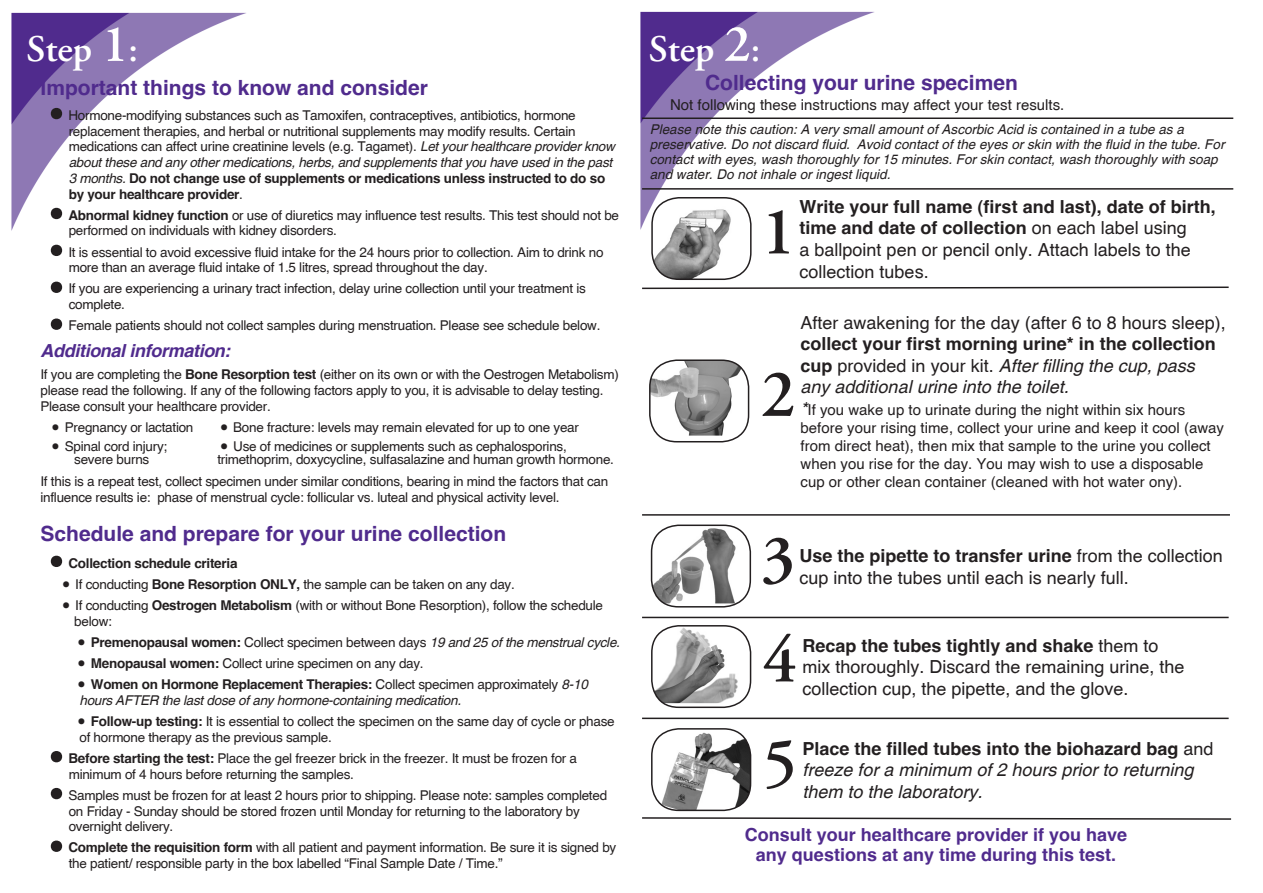
<style>
.page{position:relative;width:1263px;height:893px;background:#fff}
.page>*{position:absolute;margin:0;border:0;box-sizing:border-box;transform-origin:0 0}
.t1{font:600 67.5px "Adobe Garamond";color:#231f20}
.t2{font:600 37.5px "Adobe Garamond";color:#fff}
.t3{font:700 21px "Helvetica";color:#502b8d}
.t4{font:18px/21.6px "Helvetica";color:#231f20}
.t5{font:italic 18px/21.6px "Helvetica";color:#231f20}
.t6{font:700 18px "Helvetica";color:#502b8d}
.t7{font:italic 700 18px "Helvetica";letter-spacing:-.02em;color:#502b8d}
.t8{font:15px/18px "Helvetica";color:#231f20}
.body_copy_indented{font:13.5px/15.8px "Helvetica";letter-spacing:-.02em;color:#231f20}
.body_copy_indented-2{font:italic 13.5px/15px "Helvetica";color:#231f20}
.body_copy_indented-3{font:italic 13.5px/15.8px "Helvetica";letter-spacing:-.02em;color:#231f20}
.body_copy_indented-4{font:700 13.5px "Helvetica";letter-spacing:-.02em;color:#231f20}
.s1{font-size:52.5px}
.s2{font-style:italic}
.s3{font-weight:700}
.s4{font-size:27px}
.s5{font-weight:400;font-size:52.5px}
.s6{font-style:normal;font-size:27px}
.s7{font-weight:700;font-style:normal}
.s8{font-style:normal}
.s9{font-style:italic;font-size:18px}
</style>
<div class="page">
<img style="left:640px;top:11px;width:265px;height:240px">
<img style="left:11px;top:12px;width:235px;height:219px">
<svg style="left:642px;top:286px;width:587px;height:4px"></svg>
<hr style="left:642px;top:188px;width:591px;height:2px;background:#231f20">
<hr style="left:642px;top:118px;width:591px;height:1px;background:#231f20">
<hr style="left:642px;top:514px;width:588px;height:2px;background:#231f20">
<hr style="left:642px;top:617px;width:586px;height:1px;background:#231f20">
<hr style="left:642px;top:718px;width:586px;height:1px;background:#231f20">
<svg style="left:642px;top:817px;width:590px;height:3px"></svg>
<div style="left:652px;top:198px;width:99px;height:81px;background:#fff;border-radius:27px"></div>
<img style="left:652px;top:205px;width:84px;height:74px">
<div style="left:651px;top:197px;width:100px;height:83px;border:2px solid #231f20;border-radius:27px"></div>
<img style="left:651px;top:525px;width:86px;height:78px">
<div style="left:651px;top:525px;width:100px;height:83px;border:2px solid #231f20;border-radius:27px"></div>
<img style="left:654px;top:627px;width:87px;height:76px">
<div style="left:651px;top:625px;width:100px;height:83px;border:2px solid #231f20;border-radius:27px"></div>
<img style="left:656px;top:729px;width:94px;height:81px">
<div style="left:651px;top:728px;width:100px;height:83px;border:2px solid #231f20;border-radius:27px"></div>
<img style="left:650px;top:360px;width:94px;height:76px">
<div style="left:649px;top:359px;width:100px;height:83px;border:2px solid #231f20;border-radius:27px"></div>
<p class="t2" style="left:27px;top:28px;width:113px">Step <span class="s1">1</span>:</p>
<p class="t2" style="left:649px;top:28px;width:113px">Step <span class="s1">2</span>:</p>
<p class="t3" style="left:705px;top:69px;width:314px">Collecting your urine specimen</p>
<p class="t8" style="left:670px;top:95px;width:396px">Not following these instructions may affect your test results.</p>
<p class="t3" style="left:40px;top:74px;width:389px">Important things to know and consider</p>
<p class="body_copy_indented" style="left:69px;top:107px;width:548px;text-indent:-25px"><span class="s1">•</span> Hormone-modifying substances such as Tamoxifen, contraceptives, antibiotics, hormone replacement therapies, and herbal or nutritional supplements may modify results. Certain medications can affect urine creatinine levels (e.g. Tagamet). <span class="s2">Let your healthcare provider know about these and any other medications, herbs, and supplements that you have used in the past 3 months.</span> <span class="s3">Do not change use of supplements or medications unless instructed to do so by your healthcare provider</span>.</p>
<p class="body_copy_indented" style="left:69px;top:207px;width:552px;text-indent:-25px"><span class="s1">•</span> <span class="s3">Abnormal kidney function</span> or use of diuretics may influence test results. This test should not be performed on individuals with kidney disorders.</p>
<p class="body_copy_indented" style="left:69px;top:244px;width:536px;text-indent:-25px"><span class="s1">•</span> It is essential to avoid excessive fluid intake for the 24 hours prior to collection. Aim to drink no more than an average fluid intake of 1.5 litres, spread throughout the day.</p>
<p class="body_copy_indented" style="left:69px;top:281px;width:519px;text-indent:-25px"><span class="s1">•</span> If you are experiencing a urinary tract infection, delay urine collection until your treatment is complete.</p>
<p class="body_copy_indented" style="left:43px;top:317px;width:559px"><span class="s1">•</span> Female patients should not collect samples during menstruation. Please see schedule below.</p>
<p class="t7" style="left:40px;top:340px;width:192px">Additional information:</p>
<p class="body_copy_indented" style="left:40px;top:366px;width:580px;line-height:16.2px">If you are completing the <span class="s3">Bone Resorption test</span> (either on its own or with the Oestrogen Metabolism) please read the following. If any of the following factors apply to you, it is advisable to delay testing.<br>Please consult your healthcare provider.</p>
<p class="body_copy_indented" style="left:49px;top:419px;width:531px"><span class="s4">•</span> Pregnancy or lactation <span class="s4">•</span> Bone fracture: levels may remain elevated for up to one year</p>
<p class="body_copy_indented" style="left:49px;top:438px;width:120px"><span class="s4">•</span> Spinal cord injury;</p>
<p class="body_copy_indented" style="left:217px;top:438px;width:351px"><span class="s4">•</span> Use of medicines or supplements such as cephalosporins,</p>
<p class="body_copy_indented" style="left:74px;top:452px;width:77px">severe burns</p>
<p class="body_copy_indented" style="left:217px;top:452px;width:398px">trimethoprim, doxycycline, sulfasalazine and human growth hormone.</p>
<p class="body_copy_indented" style="left:40px;top:473px;width:569px;line-height:16.2px">If this is a repeat test, collect specimen under similar conditions, bearing in mind the factors that can influence results ie: phase of menstrual cycle: follicular vs. luteal and physical activity level.</p>
<p class="t3" style="left:40px;top:520px;width:467px">Schedule and prepare for your urine collection</p>
<p class="body_copy_indented-4" style="left:43px;top:554px;width:196px"><span class="s5">•</span> Collection schedule criteria</p>
<p class="body_copy_indented" style="left:59px;top:576px;width:457px"><span class="s4">•</span> If conducting <span class="s3">Bone Resorption ONLY,</span> the sample can be taken on any day.</p>
<p class="body_copy_indented" style="left:74px;top:597px;width:530px;text-indent:-15px"><span class="s4">•</span> If conducting <span class="s3">Oestrogen Metabolism</span> (with or without Bone Resorption), follow the schedule below:</p>
<p class="body_copy_indented-3" style="left:75px;top:634px;width:546px"><span class="s6">•</span> <span class="s7">Premenopausal women:</span> <span class="s8">Collect specimen between days</span> 19 and 25 of the menstrual cycle.</p>
<p class="body_copy_indented" style="left:75px;top:655px;width:350px"><span class="s4">•</span> <span class="s3">Menopausal women:</span> Collect urine specimen on any day.</p>
<p class="body_copy_indented-3" style="left:79px;top:676px;width:510px;text-indent:-4px"><span class="s6">•</span> <span class="s7">Women on Hormone Replacement Therapies:</span> <span class="s8">Collect specimen approximately</span> 8-10 hours AFTER the last dose of any hormone-containing medication.</p>
<p class="body_copy_indented" style="left:79px;top:713px;width:537px;text-indent:-4px"><span class="s4">•</span> <span class="s3">Follow-up testing:</span> It is essential to collect the specimen on the same day of cycle or phase of hormone therapy as the previous sample.</p>
<p class="body_copy_indented" style="left:69px;top:750px;width:510px;text-indent:-25px"><span class="s1">•</span> <span class="s3">Before starting the test:</span> Place the gel freezer brick in the freezer. It must be frozen for a minimum of 4 hours before returning the samples.</p>
<p class="body_copy_indented" style="left:69px;top:787px;width:540px;text-indent:-25px"><span class="s1">•</span> Samples must be frozen for at least 2 hours prior to shipping. Please note: samples completed on Friday - Sunday should be stored frozen until Monday for returning to the laboratory by overnight delivery.</p>
<p class="body_copy_indented" style="left:69px;top:839px;width:549px;text-indent:-25px"><span class="s1">•</span> <span class="s3">Complete the requisition form</span> with all patient and payment information. Be sure it is signed by the patient/ responsible party in the box labelled “Final Sample Date / Time.”</p>
<p class="body_copy_indented-2" style="left:650px;top:121px;width:576px">Please note this caution: A very small amount of Ascorbic Acid is contained in a tube as a preservative. Do not discard fluid. Avoid contact of the eyes or skin with the fluid in the tube. For contact with eyes, wash thoroughly for 15 minutes. For skin contact, wash thoroughly with soap and water. Do not inhale or ingest liquid.</p>
<p class="t4" style="left:799px;top:195px;width:418px"><span class="s3">Write your full name (first and last), date of birth, time and date of collection</span> on each label using<br>a ballpoint pen or pencil only. Attach labels to the collection tubes.</p>
<p class="t1" style="left:761px;top:195px;width:36px">1</p>
<p class="t4" style="left:801px;top:311px;width:427px">After awakening for the day (after 6 to 8 hours sleep), <span class="s3">collect your first morning urine* in the collection cup</span> provided in your kit. <span class="s2">After filling the cup, pass any additional urine into the toilet.</span></p>
<p class="t8" style="left:801px;top:400px;width:425px"><span class="s9">*</span>If you wake up to urinate during the night within six hours before your rising time, collect your urine and keep it cool (away from direct heat), then mix that sample to the urine you collect when you rise for the day. You may wish to use a disposable cup or other clean container (cleaned with hot water ony).</p>
<p class="t1" style="left:761px;top:357px;width:36px">2</p>
<p class="t1" style="left:761px;top:522px;width:36px">3</p>
<p class="t4" style="left:799px;top:544px;width:425px"><span class="s3">Use the pipette to transfer urine</span> from the collection cup into the tubes until each is nearly full.</p>
<p class="t1" style="left:763px;top:623px;width:36px">4</p>
<p class="t4" style="left:802px;top:634px;width:384px"><span class="s3">Recap the tubes tightly and shake</span> them to mix thoroughly. Discard the remaining urine, the</p>
<p class="t4" style="left:802px;top:677px;width:328px">collection cup, the pipette, and the glove.</p>
<p class="t1" style="left:763px;top:726px;width:36px">5</p>
<p class="t5" style="left:802px;top:738px;width:413px"><span class="s7">Place the filled tubes into the biohazard bag</span> <span class="s8">and </span>freeze for a minimum of 2 hours prior to returning them to the laboratory.</p>
<p class="t6" style="left:745px;top:823px;width:384px">Consult your healthcare provider if you have</p>
<p class="t6" style="left:756px;top:843px;width:362px">any questions at any time during this test.</p>
</div>
